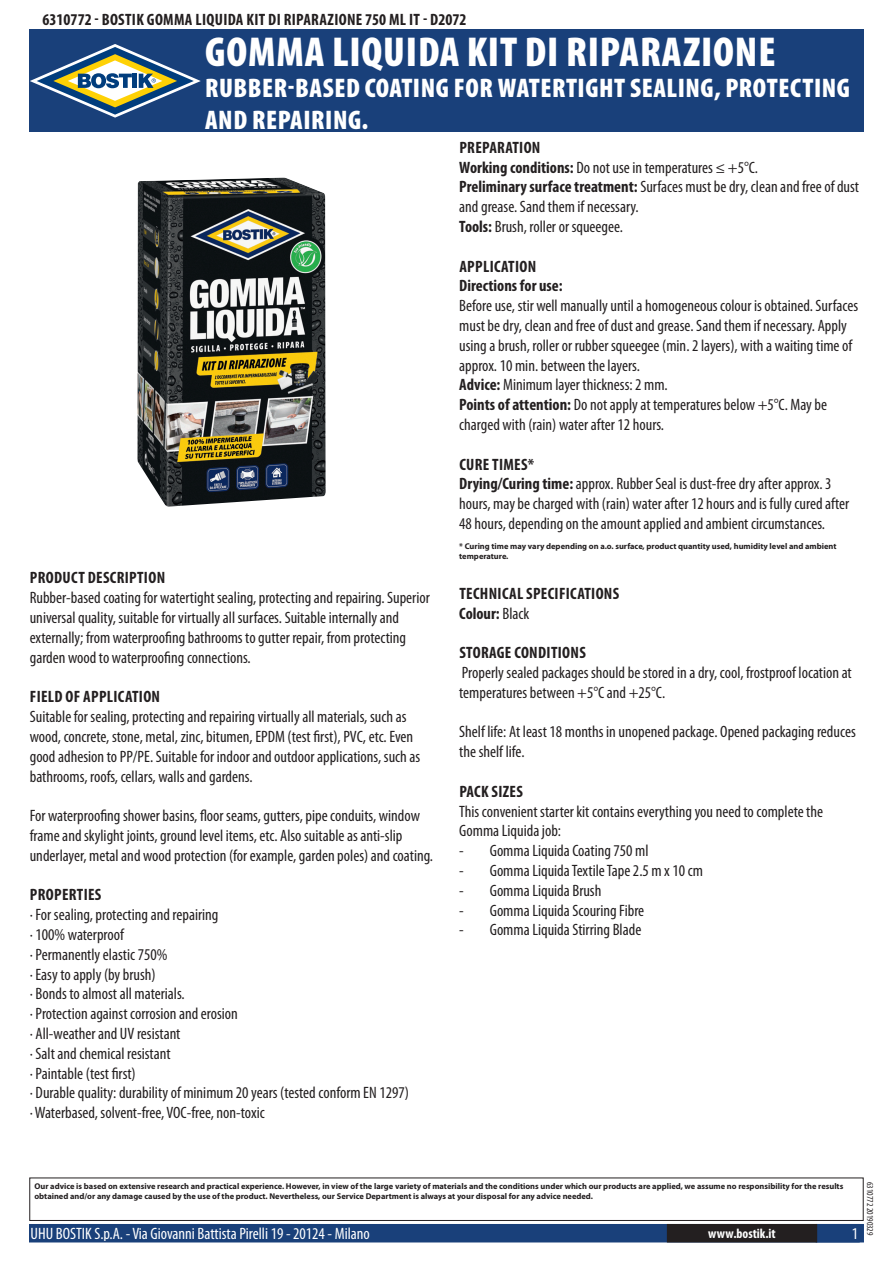
<style>
.page{position:relative;width:893px;height:1263px;background:#fff}
.page>*{position:absolute;margin:0;border:0;box-sizing:border-box;transform-origin:0 0}
.t1{font:900 condensed 42px "Myriad Pro";letter-spacing:.02em;color:#fff}
.t2{font:900 condensed 27px/32.4px "Myriad Pro";letter-spacing:.02em;color:#fff}
.t3{font:condensed 16.5px/19.8px "Myriad Pro";color:#231f20}
.t4{font:700 condensed 16.5px/19.8px "Myriad Pro";letter-spacing:.02em;color:#231f20}
.t5{font:condensed 16.5px "Myriad Pro";color:#fff}
.t6{font:700 condensed 13.5px "Myriad Pro";color:#fff}
.t7{font:condensed 9px "Myriad Pro";color:#231f20}
.t8{font:700 8.4px/10.1px "Myriad Pro";color:#231f20}
.s1{font-weight:700}
.s2{font-weight:400}
</style>
<div class="page">
<div style="left:30px;top:1225px;width:833px;height:17px;background:#19407a"></div>
<div style="left:29px;top:1224px;width:835px;height:18px;border:2px solid #19407a"></div>
<div style="left:816px;top:1224px;width:44px;height:18px;border:2px solid #19407a"></div>
<div style="left:668px;top:1225px;width:148px;height:17px;background:#231f20"></div>
<div style="left:667px;top:1224px;width:150px;height:18px;border:2px solid #231f20"></div>
<div style="left:29px;top:1177px;width:835px;height:44px;border:1px solid #231f20"></div>
<div style="left:30px;top:30px;width:834px;height:102px;background:#19407a"></div>
<svg style="left:30px;top:44px;width:171px;height:74px"></svg>
<img style="left:137px;top:178px;width:189px;height:329px">
<p class="t4" style="left:43px;top:9px;width:426px">6310772 - BOSTIK GOMMA LIQUIDA KIT DI RIPARAZIONE 750 ML IT - D2072</p>
<h1 class="t1" style="left:205px;top:25px;width:515px">GOMMA LIQUIDA KIT DI RIPARAZIONE</h1>
<h2 class="t2" style="left:205px;top:71px;width:646px">RUBBER-BASED COATING FOR WATERTIGHT SEALING, PROTECTING<br>AND REPAIRING.</h2>
<p class="t4" style="left:30px;top:568px;width:137px">PRODUCT DESCRIPTION</p>
<p class="t3" style="left:30px;top:588px;width:402px">Rubber-based coating for watertight sealing, protecting and repairing. Superior universal quality, suitable for virtually all surfaces. Suitable internally and externally; from waterproofing bathrooms to gutter repair, from protecting garden wood to waterproofing connections.</p>
<p class="t4" style="left:30px;top:686px;width:132px">FIELD OF APPLICATION</p>
<p class="t3" style="left:30px;top:706px;width:392px">Suitable for sealing, protecting and repairing virtually all materials, such as wood, concrete, stone, metal, zinc, bitumen, EPDM (test first), PVC, etc. Even good adhesion to PP/PE. Suitable for indoor and outdoor applications, such as bathrooms, roofs, cellars, walls and gardens.</p>
<p class="t3" style="left:30px;top:805px;width:405px">For waterproofing shower basins, floor seams, gutters, pipe conduits, window frame and skylight joints, ground level items, etc. Also suitable as anti-slip underlayer, metal and wood protection (for example, garden poles) and coating.</p>
<p class="t4" style="left:30px;top:884px;width:73px">PROPERTIES</p>
<p class="t3" style="left:30px;top:904px;width:381px">· For sealing, protecting and repairing<br>· 100% waterproof<br>· Permanently elastic 750%<br>· Easy to apply (by brush)<br>· Bonds to almost all materials.<br>· Protection against corrosion and erosion<br>· All-weather and UV resistant<br>· Salt and chemical resistant<br>· Paintable (test first)<br>· Durable quality: durability of minimum 20 years (tested conform EN 1297) · Waterbased, solvent-free, VOC-free, non-toxic</p>
<p class="t3" style="left:459px;top:137px;width:401px"><span class="s1">PREPARATION<br>WORKING CONDITIONS:</span> Do not use in temperatures ≤ +5°C.<br><span class="s1">PRELIMINARY SURFACE TREATMENT:</span> Surfaces must be dry, clean and free of dust and grease. Sand them if necessary.<br><span class="s1">TOOLS:</span> Brush, roller or squeegee.</p>
<p class="t4" style="left:459px;top:256px;width:105px">APPLICATION<br>DIRECTIONS FOR USE:</p>
<p class="t3" style="left:459px;top:296px;width:400px">Before use, stir well manually until a homogeneous colour is obtained. Surfaces must be dry, clean and free of dust and grease. Sand them if necessary. Apply using a brush, roller or rubber squeegee (min. 2 layers), with a waiting time of approx. 10 min. between the layers.<br><span class="s1">ADVICE:</span> Minimum layer thickness: 2 mm.<br><span class="s1">POINTS OF ATTENTION:</span> Do not apply at temperatures below +5°C. May be charged with (rain) water after 12 hours.</p>
<p class="t3" style="left:459px;top:454px;width:391px"><span class="s1">CURE TIMES*<br>DRYING/CURING TIME:</span> approx. Rubber Seal is dust-free dry after approx. 3 hours, may be charged with (rain) water after 12 hours and is fully cured after 48 hours, depending on the amount applied and ambient circumstances.</p>
<p class="t8" style="left:459px;top:541px;width:379px">* Curing time may vary depending on a.o. surface, product quantity used, humidity level and ambient temperature.</p>
<p class="t4" style="left:459px;top:583px;width:162px">TECHNICAL SPECIFICATIONS<br>COLOUR: <span class="s2">Black</span></p>
<p class="t4" style="left:459px;top:642px;width:128px">STORAGE CONDITIONS</p>
<p class="t3" style="left:459px;top:662px;width:394px">Properly sealed packages should be stored in a dry, cool, frostproof location at temperatures between +5°C and +25°C.</p>
<p class="t3" style="left:459px;top:722px;width:398px">Shelf life: At least 18 months in unopened package. Opened packaging reduces the shelf life.</p>
<p class="t4" style="left:459px;top:781px;width:65px">PACK SIZES</p>
<p class="t3" style="left:459px;top:801px;width:365px">This convenient starter kit contains everything you need to complete the<br>Gomma Liquida job:</p>
<p class="t3" style="left:459px;top:841px;width:191px">- Gomma Liquida Coating 750 ml</p>
<p class="t3" style="left:459px;top:860px;width:245px">- Gomma Liquida Textile Tape 2.5 m x 10 cm</p>
<p class="t3" style="left:459px;top:880px;width:144px">- Gomma Liquida Brush</p>
<p class="t3" style="left:459px;top:900px;width:187px">- Gomma Liquida Scouring Fibre</p>
<p class="t3" style="left:459px;top:920px;width:184px">- Gomma Liquida Stirring Blade</p>
<p class="t8" style="left:34px;top:1181px;width:810px">Our advice is based on extensive research and practical experience. However, in view of the large variety of materials and the conditions under which our products are applied, we assume no responsibility for the results obtained and/or any damage caused by the use of the product. Nevertheless, our Service Department is always at your disposal for any advice needed.</p>
<p class="t5" style="left:31px;top:1224px;width:341px">UHU BOSTIK S.p.A. - Via Giovanni Battista Pirelli 19 - 20124 - Milano</p>
<p class="t6" style="left:708px;top:1225px;width:69px">WWW.BOSTIK.IT</p>
<p class="t5" style="left:852px;top:1224px;width:8px">1</p>
<p class="t7" style="left:875px;top:1182px;width:55px;rotate:90deg">6310772 20190329</p>
</div>
